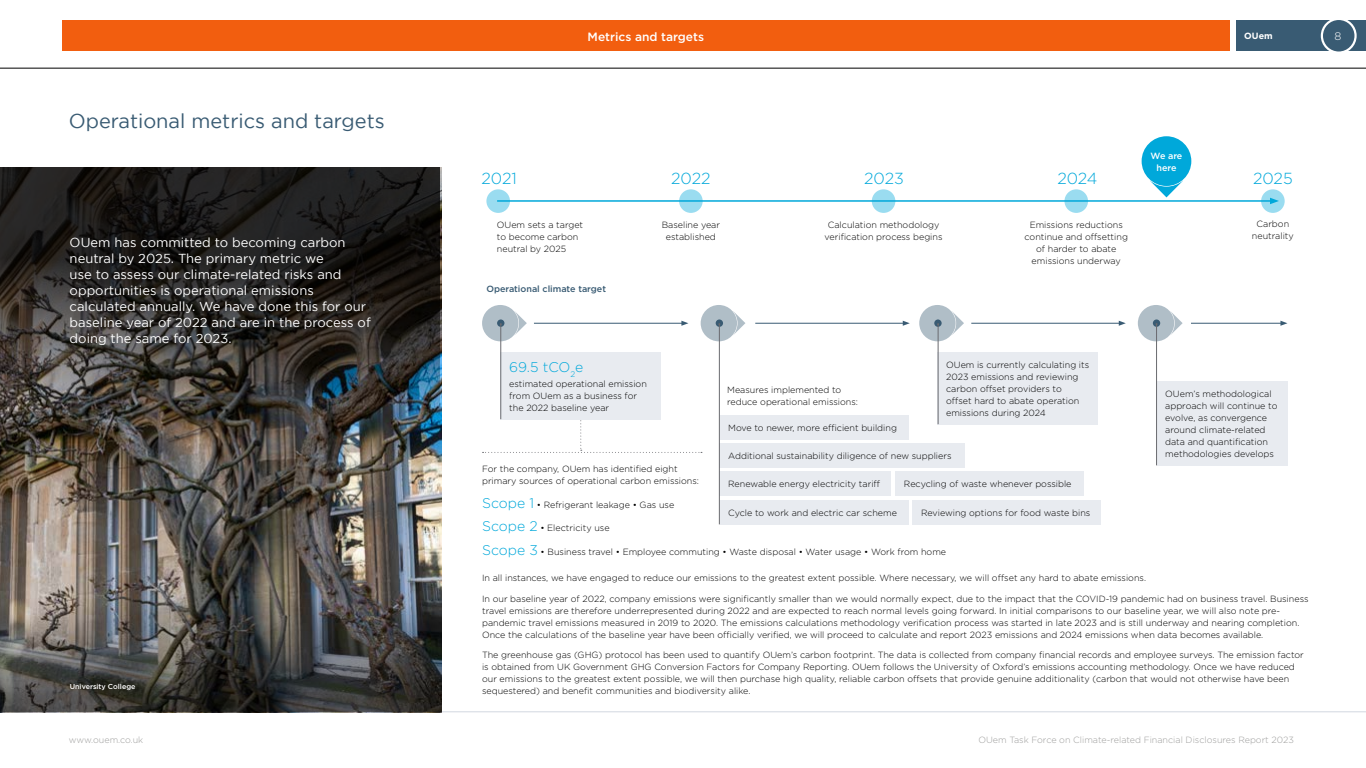
<style>
.page{position:relative;width:1366px;height:768px;background:#fff}
.page>*{position:absolute;margin:0;border:0;box-sizing:border-box;transform-origin:0 0}
.t1{font:20px "Gotham";color:#395b73}
.t2{font:300 16px "Gotham";color:#00a8da}
.t3{font:300 14px "Gotham";color:#00a8da}
.t4{font:13px/16px "Gotham";color:#fff}
.t5{font:500 12px "Gotham";color:#fff}
.t6{font:300 11px "Gotham";color:#fff}
.t7{font:300 9px/12px "Gotham";color:#000}
.t8{font:300 9px "Gotham";color:#9d9d9c}
.t9{font:500 9px "Gotham";color:#395b73}
.t10{font:500 9px/12px "Gotham";letter-spacing:-.01em;color:#fff;text-align:center}
.t11{font:700 9px "Gotham";color:#fff}
.t12{font:500 7.2px "Gotham";color:#fff}
.s1{font-size:14px;color:#00a8da}
</style>
<div class="page">
<hr style="left:0;top:68px;width:1366px;height:1px;background:#000">
<hr style="left:0;top:711px;width:1366px;height:1px;background:#d2d7e0">
<svg style="left:483px;top:414px;width:219px;height:39px"></svg>
<img style="left:0;top:168px;width:442px;height:544px">
<img style="left:0;top:168px;width:440px;height:354px">
<hr style="left:534px;top:323px;width:149px;height:1px;background:#395b73">
<svg style="left:681px;top:321px;width:7px;height:5px"></svg>
<hr style="left:1191px;top:323px;width:91px;height:1px;background:#395b73">
<svg style="left:1280px;top:321px;width:7px;height:5px"></svg>
<hr style="left:497px;top:200px;width:776px;height:2px;background:#00a8da">
<hr style="left:755px;top:323px;width:149px;height:1px;background:#395b73">
<svg style="left:903px;top:321px;width:7px;height:5px"></svg>
<hr style="left:971px;top:323px;width:149px;height:1px;background:#395b73">
<svg style="left:1119px;top:321px;width:7px;height:5px"></svg>
<div style="left:501px;top:352px;width:160px;height:67px;background:#e8ebf0"></div>
<div style="left:720px;top:415px;width:188px;height:24px;background:#e8ebf0"></div>
<div style="left:720px;top:443px;width:245px;height:25px;background:#e8ebf0"></div>
<div style="left:720px;top:471px;width:171px;height:25px;background:#e8ebf0"></div>
<div style="left:895px;top:471px;width:189px;height:25px;background:#e8ebf0"></div>
<div style="left:720px;top:500px;width:188px;height:24px;background:#e8ebf0"></div>
<div style="left:913px;top:500px;width:188px;height:24px;background:#e8ebf0"></div>
<div style="left:938px;top:352px;width:160px;height:72px;background:#e8ebf0"></div>
<div style="left:1157px;top:381px;width:130px;height:84px;background:#e8ebf0"></div>
<svg style="left:515px;top:312px;width:12px;height:23px"></svg>
<div style="left:482px;top:305px;width:36px;height:36px;background:#b0bec7;border-radius:50%"></div>
<svg style="left:497px;top:319px;width:7px;height:8px"></svg>
<hr style="left:501px;top:324px;width:1px;height:95px;background:#696a6f">
<svg style="left:733px;top:311px;width:12px;height:24px"></svg>
<div style="left:701px;top:305px;width:36px;height:36px;background:#b0bec7;border-radius:50%"></div>
<div style="left:716px;top:319px;width:7px;height:8px;background:#395b73;border-radius:50%"></div>
<hr style="left:719px;top:324px;width:1px;height:200px;background:#696a6f">
<svg style="left:952px;top:311px;width:12px;height:24px"></svg>
<div style="left:919px;top:305px;width:37px;height:36px;background:#b0bec7;border-radius:50%"></div>
<svg style="left:934px;top:319px;width:8px;height:8px"></svg>
<hr style="left:938px;top:324px;width:1px;height:100px;background:#696a6f">
<svg style="left:1170px;top:311px;width:13px;height:24px"></svg>
<div style="left:1138px;top:305px;width:36px;height:36px;background:#b0bec7;border-radius:50%"></div>
<svg style="left:1153px;top:319px;width:7px;height:8px"></svg>
<hr style="left:1156px;top:324px;width:1px;height:141px;background:#696a6f">
<svg style="left:1150px;top:181px;width:33px;height:16px"></svg>
<div style="left:1142px;top:136px;width:49px;height:50px;background:#00a8da;border-radius:50%"></div>
<svg style="left:486px;top:189px;width:24px;height:24px"></svg>
<svg style="left:679px;top:189px;width:24px;height:24px"></svg>
<svg style="left:1064px;top:189px;width:24px;height:24px"></svg>
<svg style="left:872px;top:189px;width:23px;height:24px"></svg>
<svg style="left:1261px;top:189px;width:24px;height:24px"></svg>
<div style="left:62px;top:21px;width:1168px;height:30px;background:#f25e0f"></div>
<div style="left:1236px;top:20px;width:107px;height:31px;background:#395b73"></div>
<div style="left:1343px;top:20px;width:23px;height:31px;background:#395b73"></div>
<div style="left:1321px;top:18px;width:36px;height:36px;border:2px solid #fff;border-radius:50%"></div>
<h1 class="t1" style="left:69px;top:110px;width:317px">Operational metrics and targets</h1>
<p class="t4" style="left:70px;top:234px;width:303px">OUem has committed to becoming carbon neutral by 2025. The primary metric we<br>use to assess our climate-related risks and opportunities is operational emissions calculated annually. We have done this for our baseline year of 2022 and are in the process of doing the same for 2023.</p>
<p class="t12" style="left:70px;top:682px;width:67px">University College</p>
<h3 class="t5" style="left:588px;top:28px;width:118px">Metrics and targets</h3>
<p class="t11" style="left:1244px;top:30px;width:30px">OUem</p>
<p class="t6" style="left:1335px;top:29px;width:8px">8</p>
<p class="t10" style="left:1151px;top:149px;width:33px">We are here</p>
<h2 class="t2" style="left:482px;top:168px;width:37px">2021</h2>
<h2 class="t2" style="left:671px;top:168px;width:41px">2022</h2>
<h2 class="t2" style="left:864px;top:168px;width:41px">2023</h2>
<h2 class="t2" style="left:1057px;top:168px;width:42px">2024</h2>
<h2 class="t2" style="left:1253px;top:168px;width:41px">2025</h2>
<p class="t7" style="left:497px;top:218px;width:88px">OUem sets a target to become carbon neutral by 2025</p>
<p class="t7" style="left:662px;top:218px;width:60px;text-align:center">Baseline year established</p>
<p class="t7" style="left:825px;top:218px;width:119px;text-align:center">Calculation methodology verification process begins</p>
<p class="t7" style="left:1025px;top:218px;width:105px;text-align:center">Emissions reductions continue and offsetting of harder to abate emissions underway</p>
<p class="t9" style="left:486px;top:283px;width:121px">Operational climate target</p>
<h3 class="t3" style="left:509px;top:358px;width:76px">69.5 tCO<sub>2</sub>e</h3>
<p class="t7" style="left:509px;top:377px;width:139px">estimated operational emission from OUem as a business for the 2022 baseline year</p>
<p class="t7" style="left:727px;top:384px;width:132px">Measures implemented to reduce operational emissions:</p>
<p class="t7" style="left:946px;top:358px;width:145px">OUem is currently calculating its<br>2023 emissions and reviewing carbon offset providers to offset hard to abate operation emissions during 2024</p>
<p class="t7" style="left:728px;top:421px;width:170px">Move to newer, more efficient building</p>
<p class="t7" style="left:728px;top:450px;width:225px">Additional sustainability diligence of new suppliers</p>
<p class="t7" style="left:728px;top:478px;width:153px">Renewable energy electricity tariff</p>
<p class="t7" style="left:904px;top:478px;width:169px">Recycling of waste whenever possible</p>
<p class="t7" style="left:728px;top:506px;width:170px">Cycle to work and electric car scheme</p>
<p class="t7" style="left:921px;top:506px;width:171px">Reviewing options for food waste bins</p>
<p class="t7" style="left:482px;top:463px;width:218px">For the company, OUem has identified eight primary sources of operational carbon emissions:</p>
<p class="t7" style="left:482px;top:498px;width:194px"><span class="s1">Scope 1</span> • Refrigerant leakage • Gas use</p>
<p class="t7" style="left:482px;top:522px;width:129px"><span class="s1">Scope 2</span> • Electricity use</p>
<p class="t7" style="left:482px;top:545px;width:466px"><span class="s1">Scope 3</span> • Business travel • Employee commuting • Waste disposal • Water usage • Work from home</p>
<p class="t7" style="left:1252px;top:218px;width:43px;text-align:center">Carbon neutrality</p>
<p class="t7" style="left:1165px;top:387px;width:114px">OUem’s methodological approach will continue to evolve, as convergence around climate-related data and quantification methodologies develops</p>
<p class="t7" style="left:482px;top:572px;width:666px">In all instances, we have engaged to reduce our emissions to the greatest extent possible. Where necessary, we will offset any hard to abate emissions.</p>
<p class="t7" style="left:482px;top:592px;width:828px">In our baseline year of 2022, company emissions were significantly smaller than we would normally expect, due to the impact that the COVID-19 pandemic had on business travel. Business travel emissions are therefore underrepresented during 2022 and are expected to reach normal levels going forward. In initial comparisons to our baseline year, we will also note pre&shy;pandemic travel emissions measured in 2019 to 2020. The emissions calculations methodology verification process was started in late 2023 and is still underway and nearing completion.<br>Once the calculations of the baseline year have been officially verified, we will proceed to calculate and report 2023 emissions and 2024 emissions when data becomes available.</p>
<p class="t7" style="left:482px;top:649px;width:823px">The greenhouse gas (GHG) protocol has been used to quantify OUem’s carbon footprint. The data is collected from company financial records and employee surveys. The emission factor is obtained from UK Government GHG Conversion Factors for Company Reporting. OUem follows the University of Oxford’s emissions accounting methodology. Once we have reduced our emissions to the greatest extent possible, we will then purchase high quality, reliable carbon offsets that provide genuine additionality (carbon that would not otherwise have been sequestered) and benefit communities and biodiversity alike.</p>
<p class="t8" style="left:69px;top:734px;width:76px">www.ouem.co.uk</p>
<p class="t8" style="left:978px;top:734px;width:317px">OUem Task Force on Climate-related Financial Disclosures Report 2023</p>
</div>
